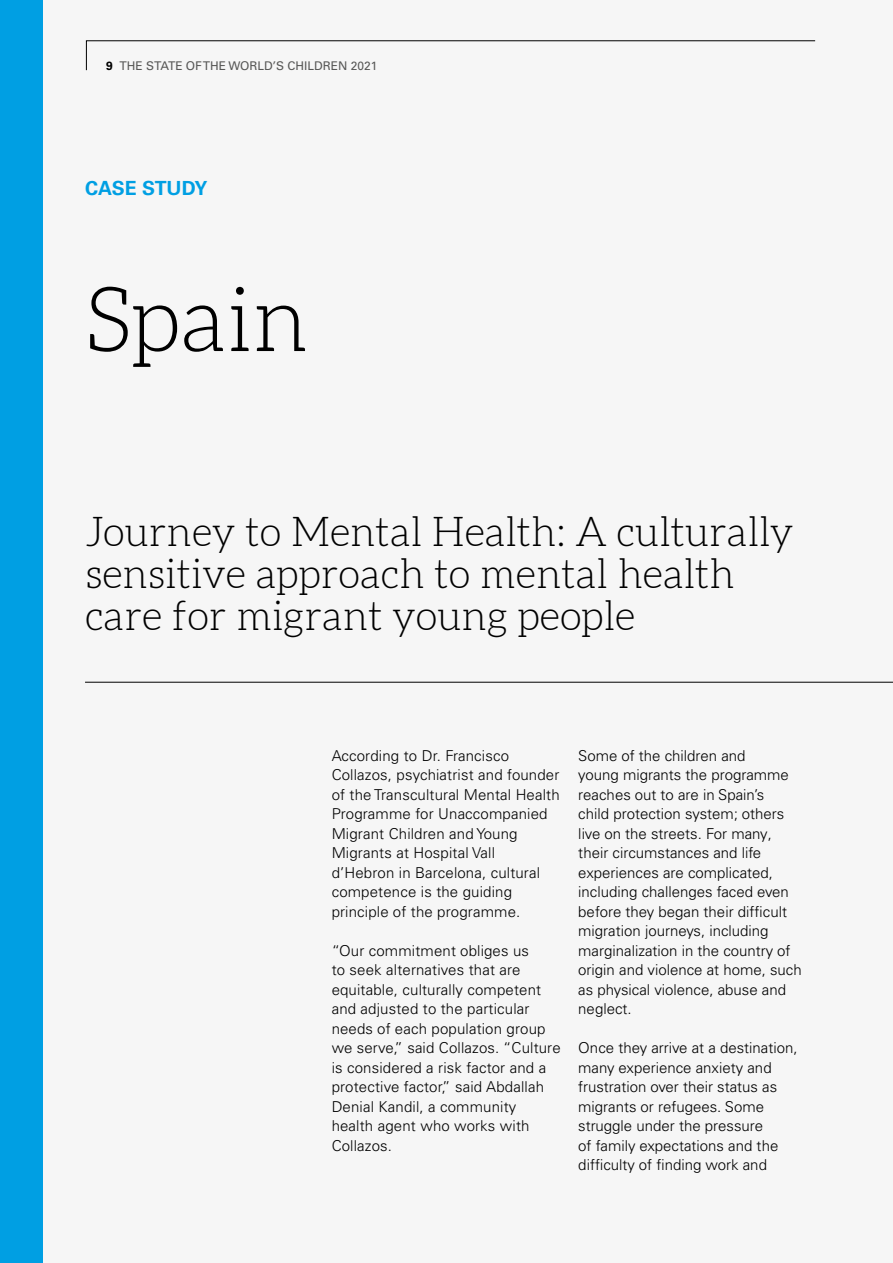
<style>
.page{position:relative;width:893px;height:1263px;background:#f6f6f6}
.page>*{position:absolute;margin:0;border:0;box-sizing:border-box;transform-origin:0 0}
.t1{font:300 90px "Aleo";color:#000}
.t2{font:300 40.5px/42px "Aleo";color:#000}
.t3{font:700 19.5px "Univers LT Pro 65";color:#009fe3}
.t4{font:300 15px/19.5px "Univers LT Pro 45";color:#000}
.t5{font:12px "Univers LT Pro 55 Roman";color:#575756}
.s1{font-family:"Univers LT Pro 65";font-weight:700;color:#000}
</style>
<div class="page">
<div style="left:0;top:0;width:43px;height:1263px;background:#009fe3"></div>
<svg style="left:86px;top:40px;width:730px;height:31px"></svg>
<hr style="left:85px;top:682px;width:808px;height:1px;background:#000">
<p class="t5" style="left:106px;top:59px;width:273px"><span class="s1">9</span> THE STATE OF THE WORLD’S CHILDREN 2021</p>
<h3 class="t3" style="left:85px;top:177px;width:124px">CASE STUDY</h3>
<h1 class="t1" style="left:85px;top:268px;width:225px">Spain</h1>
<h2 class="t2" style="left:85px;top:514px;width:710px">Journey to Mental Health: A culturally sensitive approach to mental health care for migrant young people</h2>
<p class="t4" style="left:332px;top:745px;width:230px">According to Dr. Francisco<br>Collazos, psychiatrist and founder of the Transcultural Mental Health<br>Programme for Unaccompanied<br>Migrant Children and Young<br>Migrants at Hospital Vall d’Hebron in Barcelona, cultural competence is the guiding principle of the programme.</p>
<p class="t4" style="left:332px;top:940px;width:231px">“Our commitment obliges us<br>to seek alternatives that are equitable, culturally competent and adjusted to the particular needs of each population group we serve,” said Collazos. “Culture is considered a risk factor and a protective factor,” said Abdallah<br>Denial Kandil, a community health agent who works with<br>Collazos.</p>
<p class="t4" style="left:578px;top:745px;width:225px">Some of the children and<br>young migrants the programme reaches out to are in Spain’s<br>child protection system; others live on the streets. For many, their circumstances and life experiences are complicated, including challenges faced even before they began their difficult migration journeys, including marginalization in the country of origin and violence at home, such as physical violence, abuse and neglect.</p>
<p class="t4" style="left:578px;top:1038px;width:221px">Once they arrive at a destination, many experience anxiety and frustration over their status as migrants or refugees. Some struggle under the pressure<br>of family expectations and the difficulty of finding work and</p>
</div>
